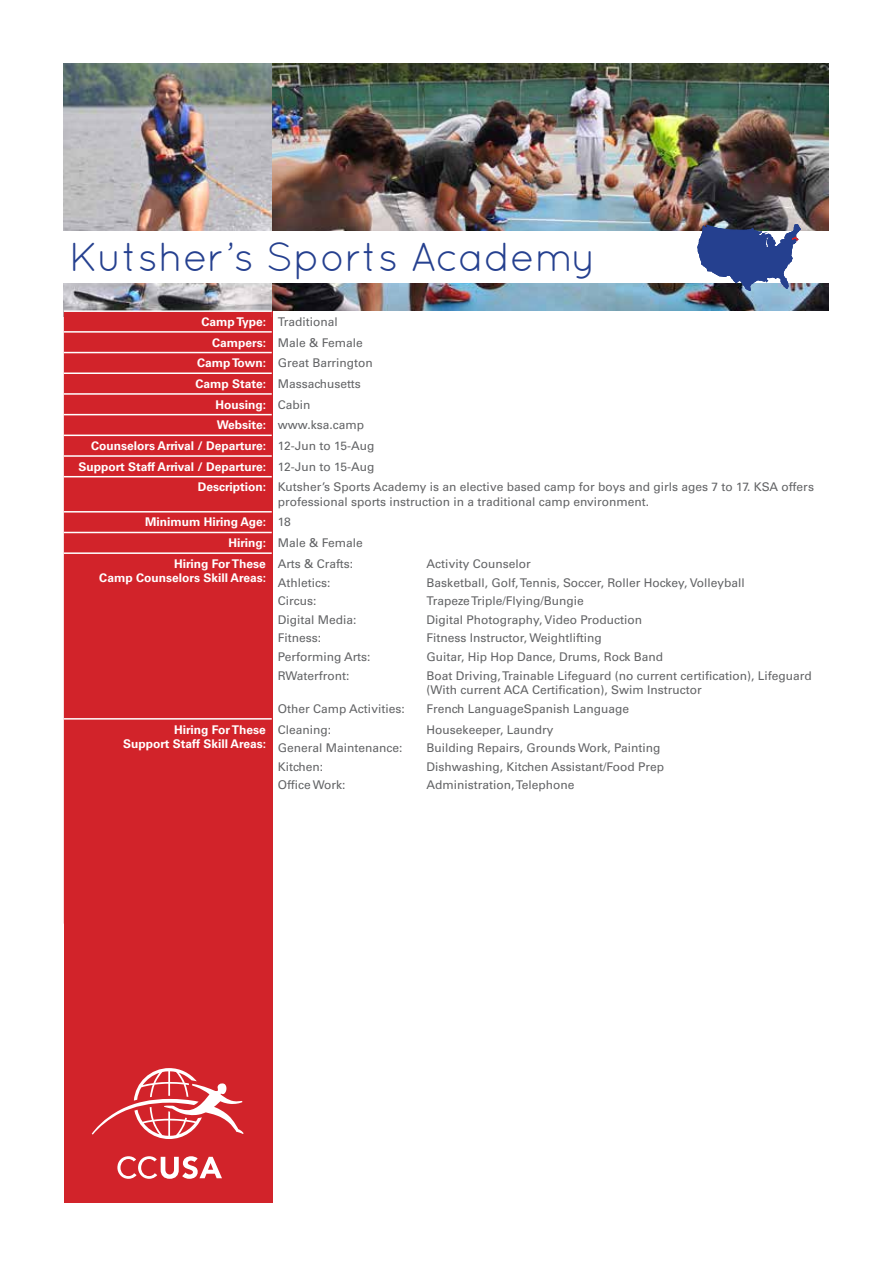
<style>
.page{position:relative;width:893px;height:1263px;background:#fff}
.page>*{position:absolute;margin:0;border:0;box-sizing:border-box;transform-origin:0 0}
.t1{font:40.5px "Quicksand";color:#25408f}
.t2{font:12px/14.4px "Univers LT Std";color:#636466}
.t3{font:700 12px/14.4px "Univers LT Std";color:#fff;text-align:right}
.s1{font-weight:700;color:#fff}
.s2{font-weight:400;color:#636466}
</style>
<div class="page">
<div style="left:64px;top:73px;width:208px;height:1129px;background:#d2232a"></div>
<img style="left:271px;top:64px;width:557px;height:246px">
<img style="left:64px;top:64px;width:207px;height:246px">
<svg style="left:64px;top:312px;width:208px;height:222px"></svg>
<hr style="left:64px;top:310px;width:208px;height:2px;background:#fff">
<hr style="left:64px;top:331px;width:208px;height:2px;background:#fff">
<hr style="left:64px;top:352px;width:208px;height:1px;background:#fff">
<hr style="left:64px;top:372px;width:208px;height:2px;background:#fff">
<hr style="left:64px;top:393px;width:208px;height:2px;background:#fff">
<hr style="left:64px;top:414px;width:208px;height:1px;background:#fff">
<hr style="left:64px;top:435px;width:208px;height:1px;background:#fff">
<hr style="left:64px;top:455px;width:208px;height:2px;background:#fff">
<hr style="left:64px;top:476px;width:208px;height:1px;background:#fff">
<hr style="left:64px;top:511px;width:208px;height:1px;background:#fff">
<hr style="left:64px;top:532px;width:208px;height:1px;background:#fff">
<hr style="left:64px;top:552px;width:208px;height:2px;background:#fff">
<hr style="left:64px;top:718px;width:208px;height:2px;background:#fff">
<svg style="left:92px;top:1068px;width:152px;height:71px"></svg>
<svg style="left:117px;top:1156px;width:105px;height:23px"></svg>
<div style="left:56px;top:232px;width:837px;height:51px;background:#fff"></div>
<img style="left:697px;top:224px;width:104px;height:67px">
<h1 class="t1" style="left:69px;top:233px;width:529px">Kutsher’s Sports Academy</h1>
<p class="t2" style="left:202px;top:314px;width:138px"><span class="s1">Camp Type:</span> Traditional</p>
<p class="t2" style="left:212px;top:335px;width:152px"><span class="s1">Campers:</span> Male &amp; Female</p>
<p class="t2" style="left:197px;top:356px;width:177px"><span class="s1">Camp Town:</span> Great Barrington</p>
<p class="t2" style="left:196px;top:377px;width:167px"><span class="s1">Camp State:</span> Massachusetts</p>
<p class="t3" style="left:215px;top:397px;width:97px">Housing: <span class="s2">Cabin</span></p>
<p class="t2" style="left:217px;top:418px;width:149px"><span class="s1">Website:</span> www.ksa.camp</p>
<p class="t3" style="left:91px;top:439px;width:285px">Counselors Arrival / Departure: <span class="s2">12-Jun to 15-Aug</span></p>
<p class="t3" style="left:78px;top:459px;width:298px">Support Staff Arrival / Departure: <span class="s2">12-Jun to 15-Aug</span></p>
<p class="t2" style="left:198px;top:480px;width:618px"><span class="s1">Description:</span> Kutsher’s Sports Academy is an elective based camp for boys and girls ages 7 to 17. KSA offers</p>
<p class="t2" style="left:278px;top:494px;width:373px">professional sports instruction in a traditional camp environment.</p>
<p class="t3" style="left:145px;top:515px;width:147px">Minimum Hiring Age: <span class="s2">18</span></p>
<p class="t2" style="left:229px;top:536px;width:136px"><span class="s1">Hiring:</span> Male &amp; Female</p>
<p class="t3" style="left:174px;top:556px;width:93px">Hiring For These</p>
<p class="t3" style="left:99px;top:571px;width:168px">Camp Counselors Skill Areas:</p>
<p class="t2" style="left:278px;top:556px;width:77px">Arts &amp; Crafts:</p>
<p class="t2" style="left:427px;top:556px;width:106px">Activity Counselor</p>
<p class="t2" style="left:278px;top:575px;width:54px">Athletics:</p>
<p class="t2" style="left:427px;top:575px;width:320px">Basketball, Golf, Tennis, Soccer, Roller Hockey, Volleyball</p>
<p class="t2" style="left:278px;top:594px;width:40px">Circus:</p>
<p class="t2" style="left:427px;top:594px;width:159px">Trapeze Triple/Flying/Bungie</p>
<p class="t2" style="left:278px;top:612px;width:80px">Digital Media:</p>
<p class="t2" style="left:427px;top:612px;width:217px">Digital Photography, Video Production</p>
<p class="t2" style="left:278px;top:631px;width:45px">Fitness:</p>
<p class="t2" style="left:427px;top:631px;width:177px">Fitness Instructor, Weightlifting</p>
<p class="t2" style="left:278px;top:650px;width:94px">Performing Arts:</p>
<p class="t2" style="left:427px;top:650px;width:238px">Guitar, Hip Hop Dance, Drums, Rock Band</p>
<p class="t2" style="left:278px;top:668px;width:73px">RWaterfront:</p>
<p class="t2" style="left:427px;top:668px;width:387px">Boat Driving, Trainable Lifeguard (no current certification), Lifeguard (With current ACA Certification), Swim Instructor</p>
<p class="t2" style="left:278px;top:701px;width:128px">Other Camp Activities:</p>
<p class="t2" style="left:427px;top:701px;width:204px">French LanguageSpanish Language</p>
<p class="t3" style="left:123px;top:722px;width:144px">Hiring For These<br>Support Staff Skill Areas:</p>
<p class="t2" style="left:278px;top:722px;width:55px">Cleaning:</p>
<p class="t2" style="left:427px;top:722px;width:128px">Housekeeper, Laundry</p>
<p class="t2" style="left:278px;top:741px;width:126px">General Maintenance:</p>
<p class="t2" style="left:427px;top:741px;width:235px">Building Repairs, Grounds Work, Painting</p>
<p class="t2" style="left:278px;top:759px;width:47px">Kitchen:</p>
<p class="t2" style="left:427px;top:759px;width:239px">Dishwashing, Kitchen Assistant/Food Prep</p>
<p class="t2" style="left:278px;top:778px;width:69px">Office Work:</p>
<p class="t2" style="left:427px;top:778px;width:149px">Administration, Telephone</p>
</div>
